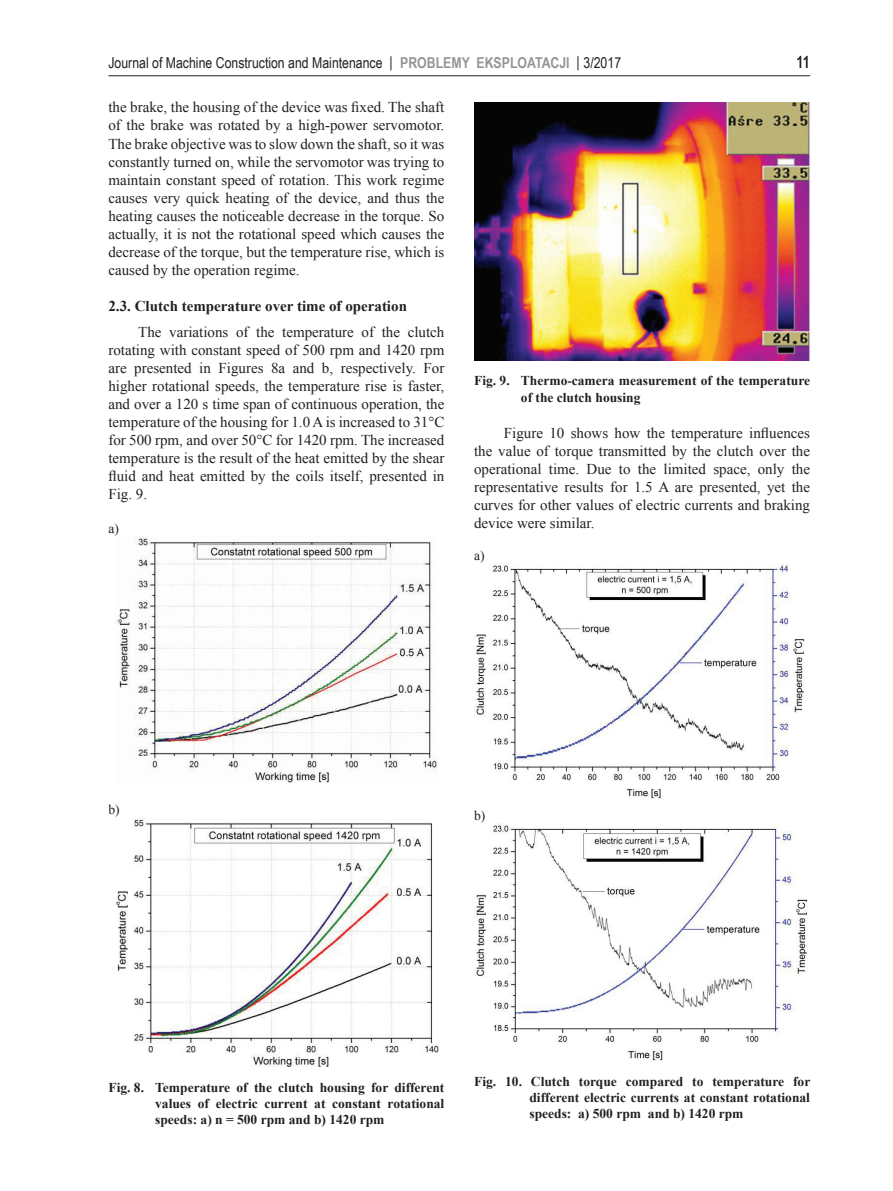
<style>
.page{position:relative;width:893px;height:1191px;background:#fff}
.page>*{position:absolute;margin:0;border:0;box-sizing:border-box;transform-origin:0 0}
.t1{font:16.5px "Arial Narrow";color:#231f20}
.a_podstawowy_ang{font:15px/18px "Times New Roman";color:#231f20;text-align:justify}
.t2{font:15px "Arial Narrow";color:#231f20}
.Tyt-2-1{font:700 15px "Times New Roman";color:#231f20}
.rys_bold{font:700 13.5px/16.2px "Times New Roman";color:#231f20;text-align:justify}
.rys_bold_10{font:700 13.5px/16.2px "Times New Roman";color:#231f20;text-align:justify}
.a_podstawowy_ang-2{font:13.5px "Times New Roman";color:#231f20}
.s1{font-weight:700;color:#939598}
</style>
<div class="page">
<hr style="left:108px;top:75px;width:702px;height:1px;background:#231f20">
<img style="left:115px;top:537px;width:322px;height:245px">
<img style="left:116px;top:819px;width:323px;height:247px">
<img style="left:474px;top:102px;width:337px;height:258px">
<img style="left:475px;top:563px;width:329px;height:235px">
<img style="left:476px;top:823px;width:332px;height:237px">
<p class="t2" style="left:108px;top:52px;width:514px">Journal of Machine Construction and Maintenance | <span class="s1">PROBLEMY EKSPLOATACJI</span> | 3/2017</p>
<p class="t1" style="left:796px;top:50px;width:16px">11</p>
<p class="a_podstawowy_ang" style="left:108px;top:98px;width:337px">the brake, the housing of the device was fixed. The shaft of the brake was rotated by a high-power servomotor.<br>The brake objective was to slow down the shaft, so it was constantly turned on, while the servomotor was trying to maintain constant speed of rotation. This work regime causes very quick heating of the device, and thus the heating causes the noticeable decrease in the torque. So actually, it is not the rotational speed which causes the decrease of the torque, but the temperature rise, which is caused by the operation regime.</p>
<p class="Tyt-2-1" style="left:108px;top:295px;width:300px">2.3. Clutch temperature over time of operation</p>
<p class="a_podstawowy_ang" style="left:108px;top:323px;width:337px;text-indent:30px">The variations of the temperature of the clutch rotating with constant speed of 500 rpm and 1420 rpm are presented in Figures 8a and b, respectively. For higher rotational speeds, the temperature rise is faster, and over a 120 s time span of continuous operation, the temperature of the housing for 1.0 A is increased to 31°C for 500 rpm, and over 50°C for 1420 rpm. The increased temperature is the result of the heat emitted by the shear fluid and heat emitted by the coils itself, presented in Fig. 9.</p>
<p class="a_podstawowy_ang-2" style="left:108px;top:520px;width:12px">a)</p>
<p class="rys_bold" style="left:521px;top:372px;width:291px;text-indent:-47px">Fig. 9. Thermo-camera measurement of the temperature of the clutch housing</p>
<p class="a_podstawowy_ang" style="left:474px;top:423px;width:337px;text-indent:30px">Figure 10 shows how the temperature influences the value of torque transmitted by the clutch over the operational time. Due to the limited space, only the representative results for 1.5 A are presented, yet the curves for other values of electric currents and braking device were similar.</p>
<p class="a_podstawowy_ang-2" style="left:474px;top:546px;width:12px">a)</p>
<p class="a_podstawowy_ang-2" style="left:108px;top:800px;width:13px">b)</p>
<p class="a_podstawowy_ang-2" style="left:474px;top:806px;width:13px">b)</p>
<p class="rys_bold" style="left:155px;top:1078px;width:291px;text-indent:-47px">Fig. 8. Temperature of the clutch housing for different values of electric current at constant rotational speeds: a) n = 500 rpm and b) 1420 rpm</p>
<p class="rys_bold_10" style="left:529px;top:1072px;width:282px;text-indent:-55px">Fig. 10. Clutch torque compared to temperature for different electric currents at constant rotational speeds: a) 500 rpm and b) 1420 rpm</p>
</div>
